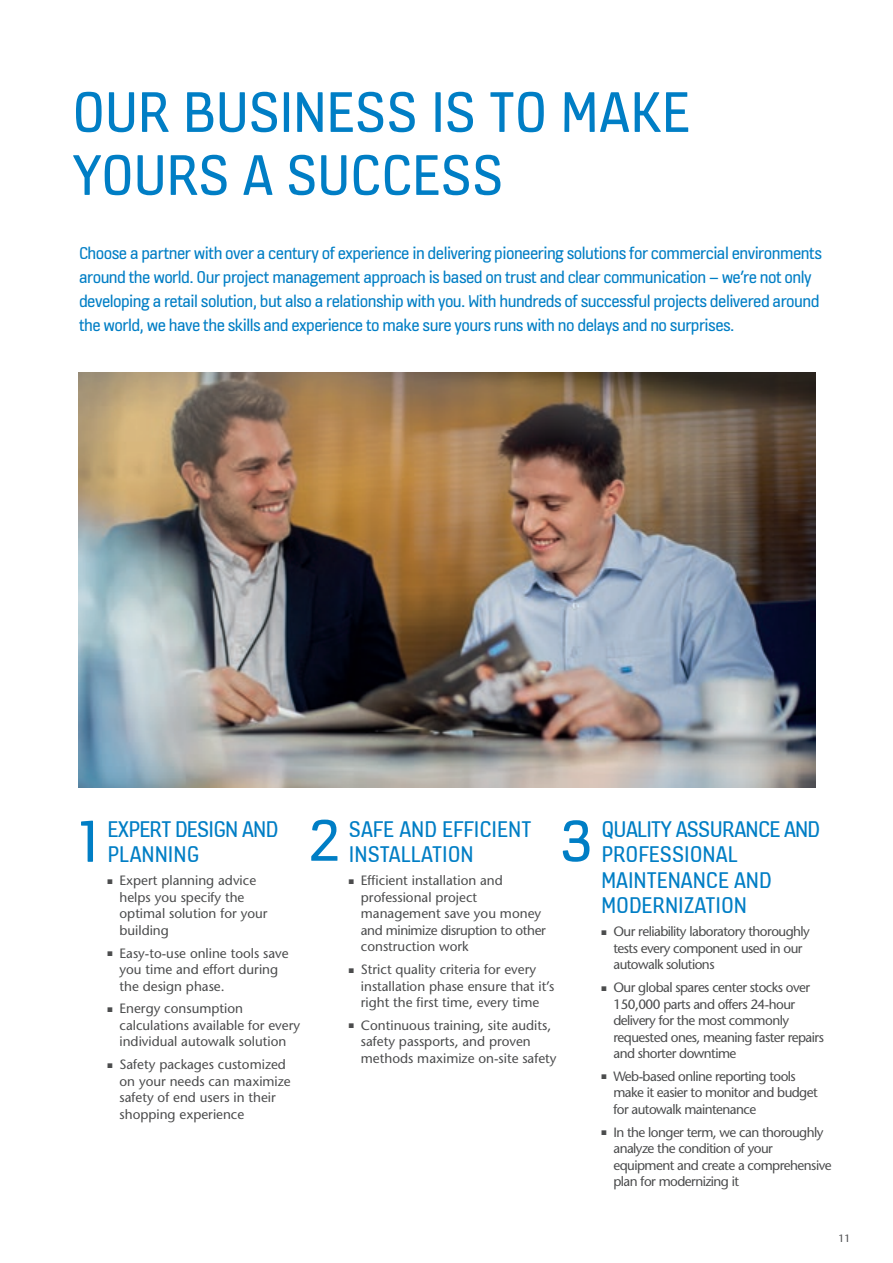
<style>
.page{position:relative;width:893px;height:1263px;background:#fff}
.page>*{position:absolute;margin:0;border:0;box-sizing:border-box;transform-origin:0 0}
.t1{font:63px "KONE Information v 13";color:#007ec5}
.t2{font:61.5px/63px "KONE Information v 13";letter-spacing:-.005em;color:#007ec5}
.t3{font:24px/25.5px "KONE Information v 13";color:#007ec5}
.t4{font:24px/25.5px "KONE Information v 13";letter-spacing:-.03em;color:#007ec5}
.t5{font:18px/24px "KONE Information v 13";letter-spacing:-.03em;color:#007ec5}
.t6{font:13.5px/16.5px "Stone Sans";color:#4b4c4d}
.t7{font:13.5px/16.5px "Stone Sans";letter-spacing:-.04em;color:#4b4c4d}
.t8{font:10.5px "Stone Sans";color:#4b4c4d}
</style>
<div class="page">
<img style="left:78px;top:372px;width:738px;height:415px">
<h2 class="t2" style="left:72px;top:78px;width:619px">OUR BUSINESS IS TO MAKE<br>YOURS A SUCCESS</h2>
<p class="t5" style="left:79px;top:240px;width:744px">Choose a partner with over a century of experience in delivering pioneering solutions for commercial environments around the world. Our project management approach is based on trust and clear communication – we’re not only developing a retail solution, but also a relationship with you. With hundreds of successful projects delivered around the world, we have the skills and experience to make sure yours runs with no delays and no surprises.</p>
<h1 class="t1" style="left:78px;top:799px;width:23px">1</h1>
<h1 class="t1" style="left:308px;top:798px;width:32px">2</h1>
<h1 class="t1" style="left:560px;top:799px;width:34px">3</h1>
<h3 class="t4" style="left:108px;top:815px;width:172px">EXPERT DESIGN AND<br>PLANNING</h3>
<p class="t6" style="left:120px;top:872px;width:149px;text-indent:-12px">■ Expert planning advice helps you specify the optimal solution for your building</p>
<p class="t6" style="left:120px;top:944px;width:171px;text-indent:-12px">■ Easy-to-use online tools save you time and effort during the design phase.</p>
<p class="t6" style="left:120px;top:1000px;width:182px;text-indent:-12px">■ Energy consumption calculations available for every individual autowalk solution</p>
<p class="t6" style="left:120px;top:1056px;width:173px;text-indent:-12px">■ Safety packages customized on your needs can maximize safety of end users in their shopping experience</p>
<h3 class="t3" style="left:349px;top:815px;width:184px">SAFE AND EFFICIENT<br>INSTALLATION</h3>
<p class="t6" style="left:361px;top:872px;width:186px;text-indent:-12px">■ Efficient installation and professional project management save you money and minimize disruption to other construction work</p>
<p class="t6" style="left:361px;top:961px;width:195px;text-indent:-12px">■ Strict quality criteria for every installation phase ensure that it’s right the first time, every time</p>
<p class="t6" style="left:361px;top:1017px;width:197px;text-indent:-12px">■ Continuous training, site audits, safety passports, and proven methods maximize on-site safety</p>
<h3 class="t3" style="left:601px;top:815px;width:220px">QUALITY ASSURANCE AND<br>PROFESSIONAL<br>MAINTENANCE AND<br>MODERNIZATION</h3>
<p class="t7" style="left:613px;top:923px;width:198px;text-indent:-12px">■ Our reliability laboratory thoroughly tests every component used in our autowalk solutions</p>
<p class="t7" style="left:613px;top:979px;width:212px;text-indent:-12px">■ Our global spares center stocks over<br>150,000 parts and offers 24-hour delivery for the most commonly requested ones, meaning faster repairs and shorter downtime</p>
<p class="t7" style="left:613px;top:1068px;width:206px;text-indent:-12px">■ Web-based online reporting tools make it easier to monitor and budget for autowalk maintenance</p>
<p class="t7" style="left:613px;top:1124px;width:220px;text-indent:-12px">■ In the longer term, we can thoroughly analyze the condition of your equipment and create a comprehensive plan for modernizing it</p>
<p class="t8" style="left:838px;top:1231px;width:14px">11</p>
</div>
